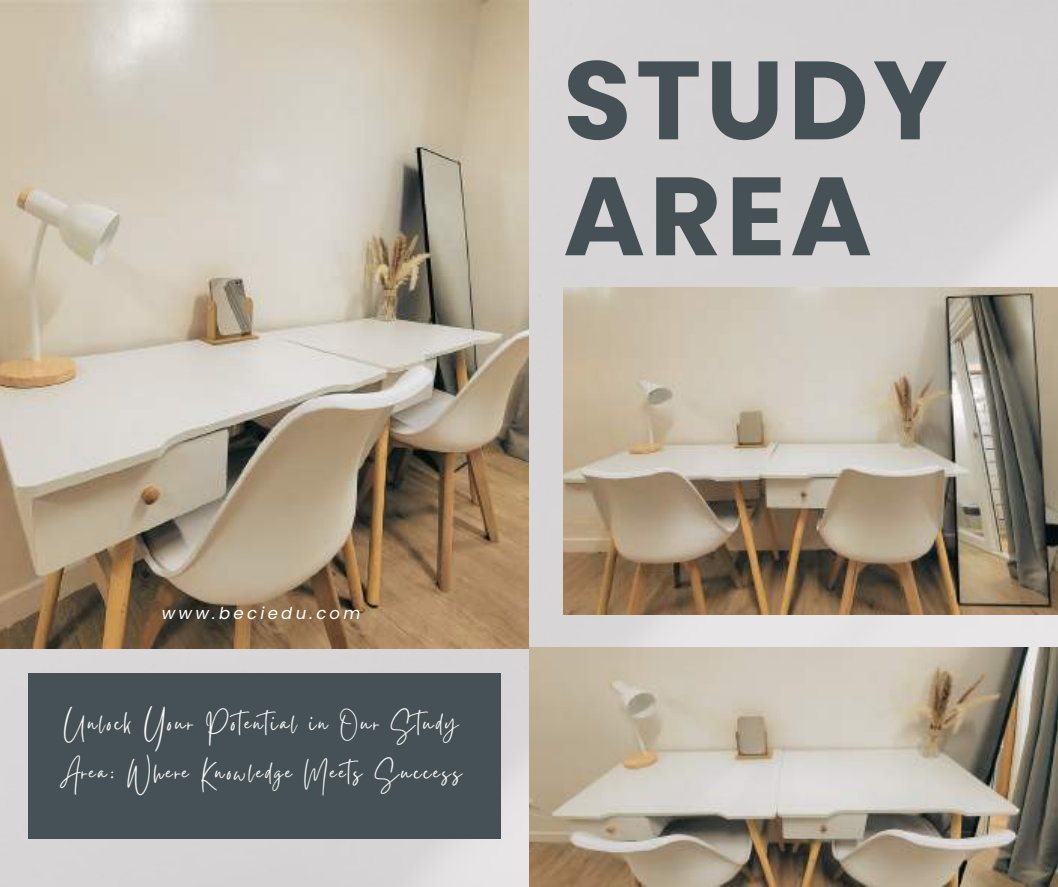
<style>
.page{position:relative;width:1058px;height:887px;background:#fff}
.page>*{position:absolute;margin:0;border:0;box-sizing:border-box;transform-origin:0 0}
.t1{font:700 111px/115.8px "Poppins";letter-spacing:.04em;color:#455154}
.t2{font:30.15px/48.6px "Gistesy";letter-spacing:.08em;color:#f8f7f6}
.t3{font:italic 16.5px "Poppins";letter-spacing:.2em;color:#fff}
</style>
<div class="page">
<img style="left:0;top:0;width:1058px;height:886px">
<img style="left:0;top:0;width:529px;height:648px">
<img style="left:529px;top:648px;width:529px;height:238px">
<div style="left:28px;top:673px;width:473px;height:166px;background:#455154"></div>
<img style="left:563px;top:287px;width:495px;height:327px">
<h1 class="t1" style="left:563px;top:43px;width:386px">STUDY<br>AREA</h1>
<p class="t3" style="left:162px;top:601px;width:200px">www.beciedu.com</p>
<p class="t2" style="left:60px;top:695px;width:403px">Unlock Your Potential in Our Study<br>Area: Where Knowledge Meets Success</p>
</div>
